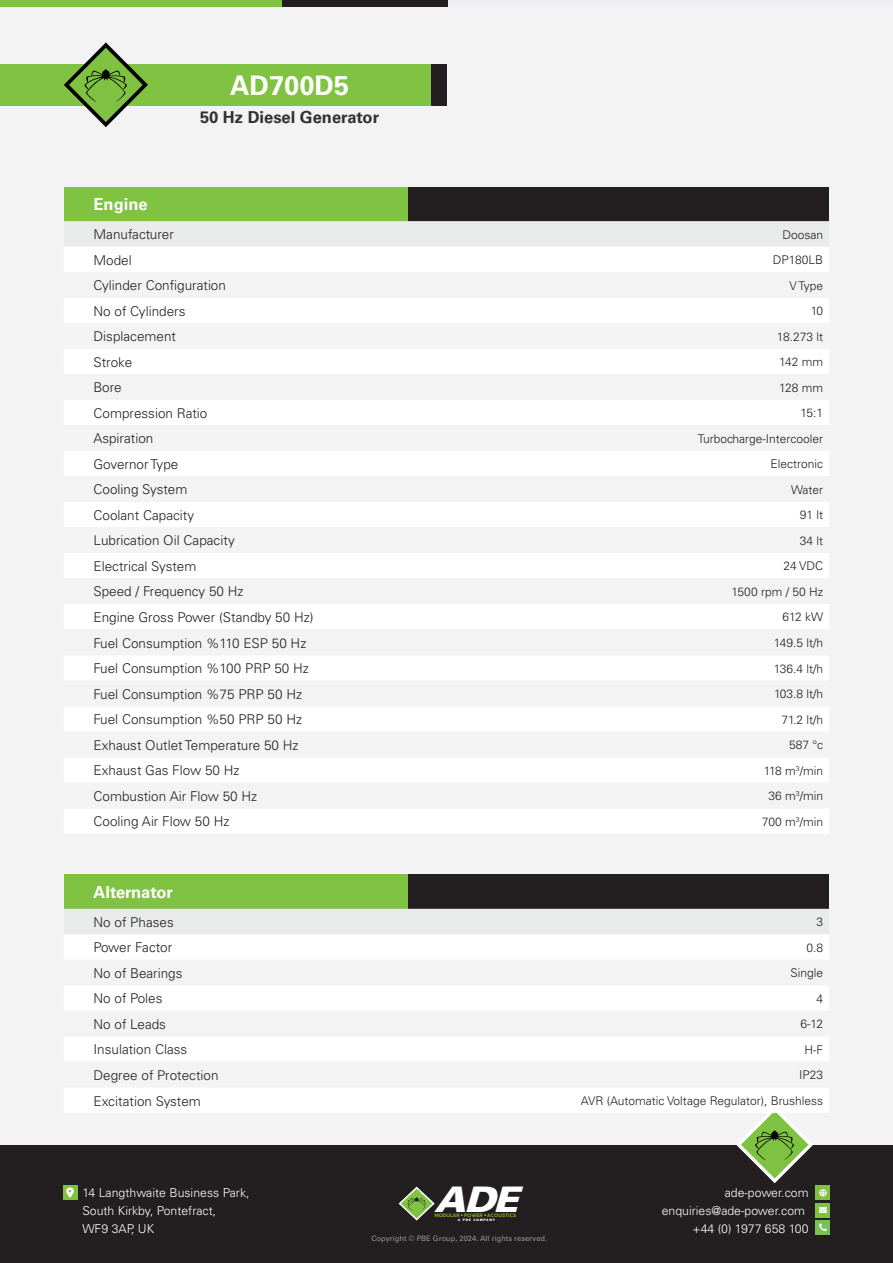
<style>
.page{position:relative;width:893px;height:1263px;background:#f3f3f3}
.page>*{position:absolute;margin:0;border:0;box-sizing:border-box;transform-origin:0 0}
.t1{font:italic 900 35.1px "Univers";color:#fff;scale:1.06 1}
.t2{font:700 27px "Univers";color:#fff}
.t3{font:700 16.5px "Univers";color:#323031}
.t4{font:700 16.5px "Univers";color:#fff}
.t5{font:300 13.5px "Univers";color:#231f20}
.t6{font:300 12.3px/18.5px "Univers";color:#fff;text-align:right}
.t7{font:300 12px "Univers";color:#231f20}
.t8{font:7.5px "Univers";color:#939597}
.t9{font:600 4.65px "COCOGOOSE";letter-spacing:.005em;color:#86bc28}
.t10{font:3.15px "Cocogoose";letter-spacing:.2em;color:#fff;scale:1.06 1}
</style>
<div class="page">
<div style="left:0;top:1145px;width:893px;height:118px;background:#231f20"></div>
<svg style="left:736px;top:1113px;width:77px;height:70px"></svg>
<div style="left:816px;top:1220px;width:14px;height:14px;background:#77c257"></div>
<svg style="left:819px;top:1223px;width:8px;height:8px"></svg>
<div style="left:816px;top:1203px;width:14px;height:14px;background:#7fc241"></div>
<svg style="left:819px;top:1207px;width:8px;height:6px"></svg>
<div style="left:816px;top:1185px;width:14px;height:15px;background:#7fc241"></div>
<svg style="left:819px;top:1189px;width:8px;height:7px"></svg>
<div style="left:63px;top:1185px;width:14px;height:15px;background:#7fc241"></div>
<svg style="left:66px;top:1187px;width:8px;height:10px"></svg>
<svg style="left:399px;top:1186px;width:36px;height:34px"></svg>
<div style="left:0;top:64px;width:446px;height:42px;background:#80c242"></div>
<div style="left:431px;top:64px;width:15px;height:42px;background:#231f20"></div>
<svg style="left:64px;top:43px;width:84px;height:84px"></svg>
<div style="left:0;top:0;width:282px;height:6px;background:#80c242"></div>
<div style="left:282px;top:0;width:166px;height:6px;background:#231f20"></div>
<div style="left:448px;top:0;width:445px;height:6px;background:#eff0f3"></div>
<div style="left:64px;top:187px;width:344px;height:34px;background:#80c242"></div>
<div style="left:408px;top:187px;width:421px;height:34px;background:#231f20"></div>
<svg style="left:64px;top:221px;width:765px;height:1px"></svg>
<div style="left:64px;top:247px;width:765px;height:586px;background:#fff"></div>
<svg style="left:64px;top:272px;width:765px;height:536px"></svg>
<div style="left:64px;top:875px;width:344px;height:34px;background:#80c242"></div>
<div style="left:408px;top:875px;width:421px;height:34px;background:#231f20"></div>
<div style="left:64px;top:935px;width:765px;height:178px;background:#fff"></div>
<svg style="left:64px;top:960px;width:765px;height:127px"></svg>
<h2 class="t2" style="left:230px;top:70px;width:121px">AD700D5</h2>
<p class="t3" style="left:200px;top:107px;width:181px">50 Hz Diesel Generator</p>
<p class="t4" style="left:94px;top:195px;width:56px">Engine</p>
<p class="t5" style="left:94px;top:226px;width:82px">Manufacturer</p>
<p class="t7" style="left:782px;top:227px;width:42px">Doosan</p>
<p class="t5" style="left:94px;top:252px;width:40px">Model</p>
<p class="t7" style="left:773px;top:253px;width:52px">DP180LB</p>
<p class="t5" style="left:94px;top:277px;width:134px">Cylinder Configuration</p>
<p class="t7" style="left:789px;top:278px;width:35px">V Type</p>
<p class="t5" style="left:94px;top:303px;width:93px">No of Cylinders</p>
<p class="t7" style="left:811px;top:304px;width:14px">10</p>
<p class="t5" style="left:94px;top:328px;width:84px">Displacement</p>
<p class="t7" style="left:777px;top:329px;width:48px">18.273 lt</p>
<p class="t5" style="left:94px;top:354px;width:40px">Stroke</p>
<p class="t7" style="left:779px;top:355px;width:46px">142 mm</p>
<p class="t5" style="left:94px;top:379px;width:30px">Bore</p>
<p class="t7" style="left:779px;top:380px;width:46px">128 mm</p>
<p class="t5" style="left:94px;top:405px;width:115px">Compression Ratio</p>
<p class="t7" style="left:800px;top:406px;width:24px">15:1</p>
<p class="t5" style="left:94px;top:430px;width:61px">Aspiration</p>
<p class="t7" style="left:698px;top:431px;width:127px">Turbocharge-Intercooler</p>
<p class="t5" style="left:94px;top:456px;width:86px">Governor Type</p>
<p class="t7" style="left:770px;top:457px;width:54px">Electronic</p>
<p class="t5" style="left:94px;top:481px;width:95px">Cooling System</p>
<p class="t7" style="left:791px;top:482px;width:34px">Water</p>
<p class="t5" style="left:94px;top:507px;width:102px">Coolant Capacity</p>
<p class="t7" style="left:800px;top:508px;width:25px">91 lt</p>
<p class="t5" style="left:94px;top:532px;width:143px">Lubrication Oil Capacity</p>
<p class="t7" style="left:800px;top:533px;width:25px">34 lt</p>
<p class="t5" style="left:94px;top:558px;width:104px">Electrical System</p>
<p class="t7" style="left:783px;top:559px;width:41px">24 VDC</p>
<p class="t5" style="left:94px;top:583px;width:152px">Speed / Frequency 50 Hz</p>
<p class="t7" style="left:731px;top:584px;width:93px">1500 rpm / 50 Hz</p>
<p class="t5" style="left:94px;top:609px;width:222px">Engine Gross Power (Standby 50 Hz)</p>
<p class="t7" style="left:782px;top:610px;width:42px">612 kW</p>
<p class="t5" style="left:94px;top:635px;width:214px">Fuel Consumption %110 ESP 50 Hz</p>
<p class="t7" style="left:774px;top:635px;width:51px">149.5 lt/h</p>
<p class="t5" style="left:94px;top:660px;width:217px">Fuel Consumption %100 PRP 50 Hz</p>
<p class="t7" style="left:774px;top:661px;width:51px">136.4 lt/h</p>
<p class="t5" style="left:94px;top:686px;width:210px">Fuel Consumption %75 PRP 50 Hz</p>
<p class="t7" style="left:774px;top:687px;width:51px">103.8 lt/h</p>
<p class="t5" style="left:94px;top:711px;width:210px">Fuel Consumption %50 PRP 50 Hz</p>
<p class="t7" style="left:781px;top:712px;width:43px">71.2 lt/h</p>
<p class="t5" style="left:94px;top:737px;width:207px">Exhaust Outlet Temperature 50 Hz</p>
<p class="t7" style="left:789px;top:738px;width:36px">587 °c</p>
<p class="t5" style="left:94px;top:762px;width:148px">Exhaust Gas Flow 50 Hz</p>
<p class="t7" style="left:764px;top:763px;width:61px">118 m<sup>3</sup>/min</p>
<p class="t5" style="left:94px;top:788px;width:165px">Combustion Air Flow 50 Hz</p>
<p class="t7" style="left:769px;top:789px;width:56px">36 m<sup>3</sup>/min</p>
<p class="t5" style="left:94px;top:813px;width:137px">Cooling Air Flow 50 Hz</p>
<p class="t7" style="left:762px;top:814px;width:63px">700 m<sup>3</sup>/min</p>
<p class="t4" style="left:94px;top:882px;width:81px">Alternator</p>
<p class="t5" style="left:94px;top:914px;width:82px">No of Phases</p>
<p class="t7" style="left:816px;top:915px;width:8px">3</p>
<p class="t5" style="left:94px;top:939px;width:80px">Power Factor</p>
<p class="t7" style="left:806px;top:940px;width:18px">0.8</p>
<p class="t5" style="left:94px;top:965px;width:91px">No of Bearings</p>
<p class="t7" style="left:790px;top:966px;width:34px">Single</p>
<p class="t5" style="left:94px;top:990px;width:71px">No of Poles</p>
<p class="t7" style="left:816px;top:991px;width:8px">4</p>
<p class="t5" style="left:94px;top:1016px;width:74px">No of Leads</p>
<p class="t7" style="left:800px;top:1017px;width:24px">6-12</p>
<p class="t5" style="left:94px;top:1041px;width:95px">Insulation Class</p>
<p class="t7" style="left:804px;top:1042px;width:20px">H-F</p>
<p class="t5" style="left:94px;top:1067px;width:127px">Degree of Protection</p>
<p class="t7" style="left:799px;top:1068px;width:26px">IP23</p>
<p class="t5" style="left:94px;top:1092px;width:109px">Excitation System</p>
<p class="t7" style="left:581px;top:1093px;width:244px">AVR (Automatic Voltage Regulator), Brushless</p>
<p class="t6" style="left:82px;top:1183px;width:169px;text-align:left">14 Langthwaite Business Park,<br>South Kirkby, Pontefract,<br>WF9 3AP, UK</p>
<h1 class="t1" style="left:434px;top:1176px;width:80px">ADE</h1>
<p class="t10" style="left:458px;top:1217px;width:37px">A PBE COMPANY</p>
<p class="t8" style="left:372px;top:1234px;width:177px">Copyright © PBE Group, 2024. All rights reserved.</p>
<p class="t9" style="left:434px;top:1212px;width:83px">MODULAR · POWER · ACOUSTICS</p>
<p class="t6" style="left:662px;top:1183px;width:148px">ade-power.com enquiries@ade-power.com +44 (0) 1977 658 100</p>
</div>
